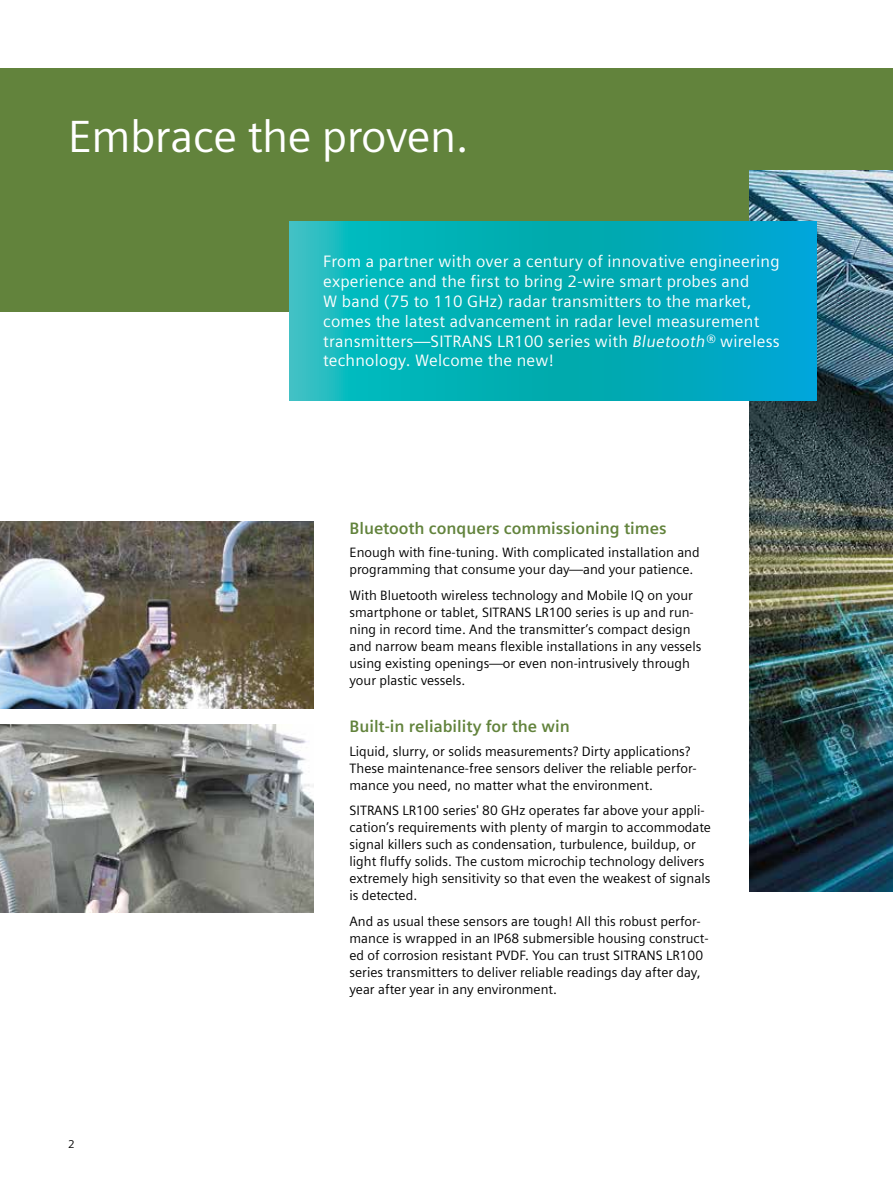
<style>
.page{position:relative;width:893px;height:1191px;background:#fff}
.page>*{position:absolute;margin:0;border:0;box-sizing:border-box;transform-origin:0 0}
.t1{font:45px "Siemens Sans Global";letter-spacing:-.01em;color:#fff}
.t2{font:16.5px/19.8px "Siemens Sans Global";letter-spacing:.015em;color:#fff}
.t3{font:700 16.5px "Siemens Sans Global";color:#62833c}
.t4{font:13.5px/17px "Siemens Sans Global";color:#000}
.t5{font:11.25px "Siemens Sans Global";color:#000}
.s1{font-style:italic}
</style>
<div class="page">
<div style="left:0;top:68px;width:893px;height:244px;background:#62833c"></div>
<img style="left:750px;top:170px;width:143px;height:721px">
<img style="left:0;top:521px;width:314px;height:188px">
<svg style="left:289px;top:221px;width:527px;height:179px;background:#04aebb"></svg>
<img style="left:0;top:725px;width:314px;height:187px">
<h1 class="t1" style="left:68px;top:103px;width:402px">Embrace the proven.</h1>
<p class="t2" style="left:323px;top:252px;width:458px">From a partner with over a century of innovative engineering experience and the first to bring 2-wire smart probes and<br>W band (75 to 110 GHz) radar transmitters to the market, comes the latest advancement in radar level measurement transmitters—SITRANS LR100 series with <span class="s1">Bluetooth®</span> wireless technology. Welcome the new!</p>
<p class="t5" style="left:68px;top:1136px;width:8px">2</p>
<p class="t3" style="left:350px;top:518px;width:318px">Bluetooth conquers commissioning times</p>
<p class="t4" style="left:350px;top:545px;width:352px">Enough with fine-tuning. With complicated installation and programming that consume your day—and your patience.</p>
<p class="t4" style="left:350px;top:587px;width:353px">With Bluetooth wireless technology and Mobile IQ on your smartphone or tablet, SITRANS LR100 series is up and run&shy;ning in record time. And the transmitter’s compact design and narrow beam means flexible installations in any vessels using existing openings—or even non-intrusively through your plastic vessels.</p>
<p class="t3" style="left:350px;top:716px;width:222px">Built-in reliability for the win</p>
<p class="t4" style="left:350px;top:743px;width:349px">Liquid, slurry, or solids measurements? Dirty applications?<br>These maintenance-free sensors deliver the reliable perfor&shy;mance you need, no matter what the environment.</p>
<p class="t4" style="left:350px;top:802px;width:363px">SITRANS LR100 series' 80 GHz operates far above your appli&shy;cation’s requirements with plenty of margin to accommodate signal killers such as condensation, turbulence, buildup, or light fluffy solids. The custom microchip technology delivers extremely high sensitivity so that even the weakest of signals is detected.</p>
<p class="t4" style="left:350px;top:913px;width:361px">And as usual these sensors are tough! All this robust perfor&shy;mance is wrapped in an IP68 submersible housing construct&shy;ed of corrosion resistant PVDF. You can trust SITRANS LR100 series transmitters to deliver reliable readings day after day, year after year in any environment.</p>
</div>
